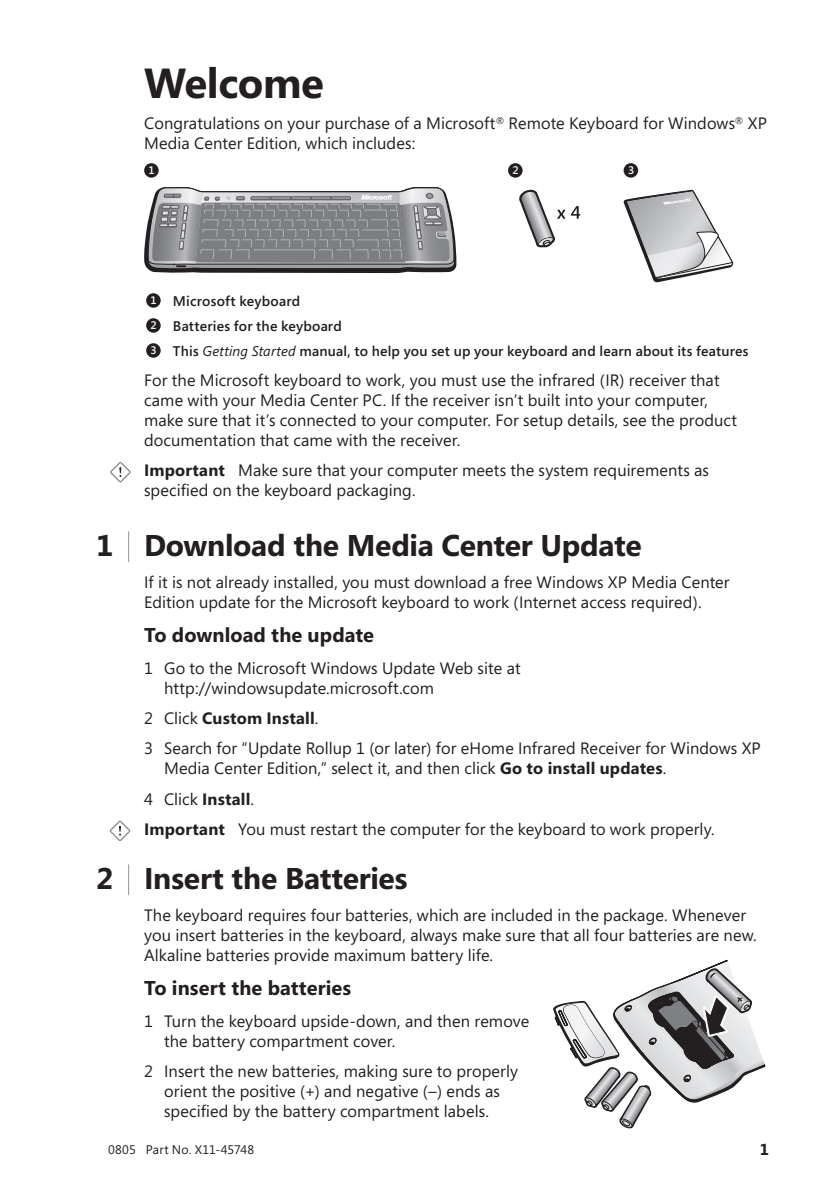
<style>
.page{position:relative;width:840px;height:1191px;background:#fff}
.page>*{position:absolute;margin:0;border:0;box-sizing:border-box;transform-origin:0 0}
.t1{font:700 42px "Segoe";letter-spacing:-.015em;color:#231f20}
.t2{font:700 30px "Segoe";letter-spacing:-.01em;color:#231f20}
.t3{font:700 20px "Segoe";letter-spacing:.005em;color:#231f20}
.t4{font:16.4px/20px "Segoe";letter-spacing:.005em;color:#231f20}
.t5{font:700 16px "Segoe";color:#231f20}
.t6{font:600 14px/25px "Segoe";letter-spacing:.015em;color:#231f20}
.t7{font:12.4px "Segoe";letter-spacing:.01em;color:#231f20}
.t8{font:600 11px "Segoe";color:#fff}
.s1{font-size:11px;color:#fff}
.s2{font-weight:400;font-style:italic}
.s3{font-weight:700}
</style>
<div class="page">
<div style="left:144px;top:163px;width:14px;height:15px;background:#231f20;border-radius:50%"></div>
<div style="left:508px;top:163px;width:14px;height:15px;background:#231f20;border-radius:50%"></div>
<div style="left:623px;top:163px;width:14px;height:15px;background:#231f20;border-radius:50%"></div>
<svg style="left:144px;top:187px;width:312px;height:86px"></svg>
<svg style="left:519px;top:190px;width:61px;height:57px"></svg>
<svg style="left:623px;top:190px;width:109px;height:92px"></svg>
<div style="left:146px;top:293px;width:15px;height:15px;background:#231f20;border-radius:50%"></div>
<div style="left:146px;top:318px;width:15px;height:15px;background:#231f20;border-radius:50%"></div>
<div style="left:146px;top:343px;width:15px;height:15px;background:#231f20;border-radius:50%"></div>
<svg style="left:110px;top:462px;width:21px;height:20px"></svg>
<hr style="left:128px;top:531px;width:1px;height:31px;background:#939598">
<svg style="left:110px;top:820px;width:20px;height:21px"></svg>
<hr style="left:128px;top:864px;width:1px;height:31px;background:#939598">
<svg style="left:553px;top:959px;width:213px;height:170px"></svg>
<h1 class="t1" style="left:144px;top:53px;width:181px">Welcome</h1>
<p class="t4" style="left:144px;top:113px;width:624px">Congratulations on your purchase of a Microsoft<sup>®</sup> Remote Keyboard for Windows<sup>®</sup> XP<br>Media Center Edition, which includes:</p>
<p class="t8" style="left:148px;top:163px;width:8px">1</p>
<p class="t8" style="left:512px;top:163px;width:8px">2</p>
<p class="t8" style="left:627px;top:163px;width:8px">3</p>
<p class="t6" style="left:150px;top:288px;width:599px"><span class="s1">1</span> Microsoft keyboard<br><span class="s1">2</span> Batteries for the keyboard<br><span class="s1">3</span> This <span class="s2">Getting Started</span> manual, to help you set up your keyboard and learn about its features</p>
<p class="t4" style="left:144px;top:370px;width:594px">For the Microsoft keyboard to work, you must use the infrared (IR) receiver that came with your Media Center PC. If the receiver isn’t built into your computer, make sure that it’s connected to your computer. For setup details, see the product documentation that came with the receiver.</p>
<p class="t4" style="left:144px;top:460px;width:566px"><span class="s3">Important</span> Make sure that your computer meets the system requirements as specified on the keyboard packaging.</p>
<h2 class="t2" style="left:96px;top:524px;width:546px">1 Download the Media Center Update</h2>
<p class="t4" style="left:144px;top:571px;width:586px">If it is not already installed, you must download a free Windows XP Media Center<br>Edition update for the Microsoft keyboard to work (Internet access required).</p>
<p class="t3" style="left:144px;top:621px;width:231px">To download the update</p>
<p class="t4" style="left:164px;top:657px;width:358px;text-indent:-20px">1 Go to the Microsoft Windows Update Web site at http://windowsupdate.microsoft.com</p>
<p class="t4" style="left:144px;top:702px;width:617px;line-height:30.4px">2 Click <span class="s3">Custom Install</span>.<br>3 Search for “Update Rollup 1 (or later) for eHome Infrared Receiver for Windows XP</p>
<p class="t4" style="left:144px;top:753px;width:571px;line-height:30.4px;text-indent:20px">Media Center Edition,” select it, and then click <span class="s3">Go to install updates</span>.<br>4 Click <span class="s3">Install</span>.<br><span class="s3">Important</span> You must restart the computer for the keyboard to work properly.</p>
<h2 class="t2" style="left:96px;top:857px;width:313px">2 Insert the Batteries</h2>
<p class="t4" style="left:144px;top:904px;width:614px">The keyboard requires four batteries, which are included in the package. Whenever you insert batteries in the keyboard, always make sure that all four batteries are new.<br>Alkaline batteries provide maximum battery life.</p>
<p class="t3" style="left:144px;top:974px;width:208px">To insert the batteries</p>
<p class="t4" style="left:164px;top:1010px;width:366px;text-indent:-20px">1 Turn the keyboard upside-down, and then remove the battery compartment cover.</p>
<p class="t4" style="left:144px;top:1061px;width:375px;text-align:center">2 Insert the new batteries, making sure to properly orient the positive (+) and negative (–) ends as specified by the battery compartment labels.</p>
<p class="t7" style="left:108px;top:1141px;width:148px">0805 Part No. X11-45748</p>
<p class="t5" style="left:759px;top:1137px;width:11px">1</p>
</div>
